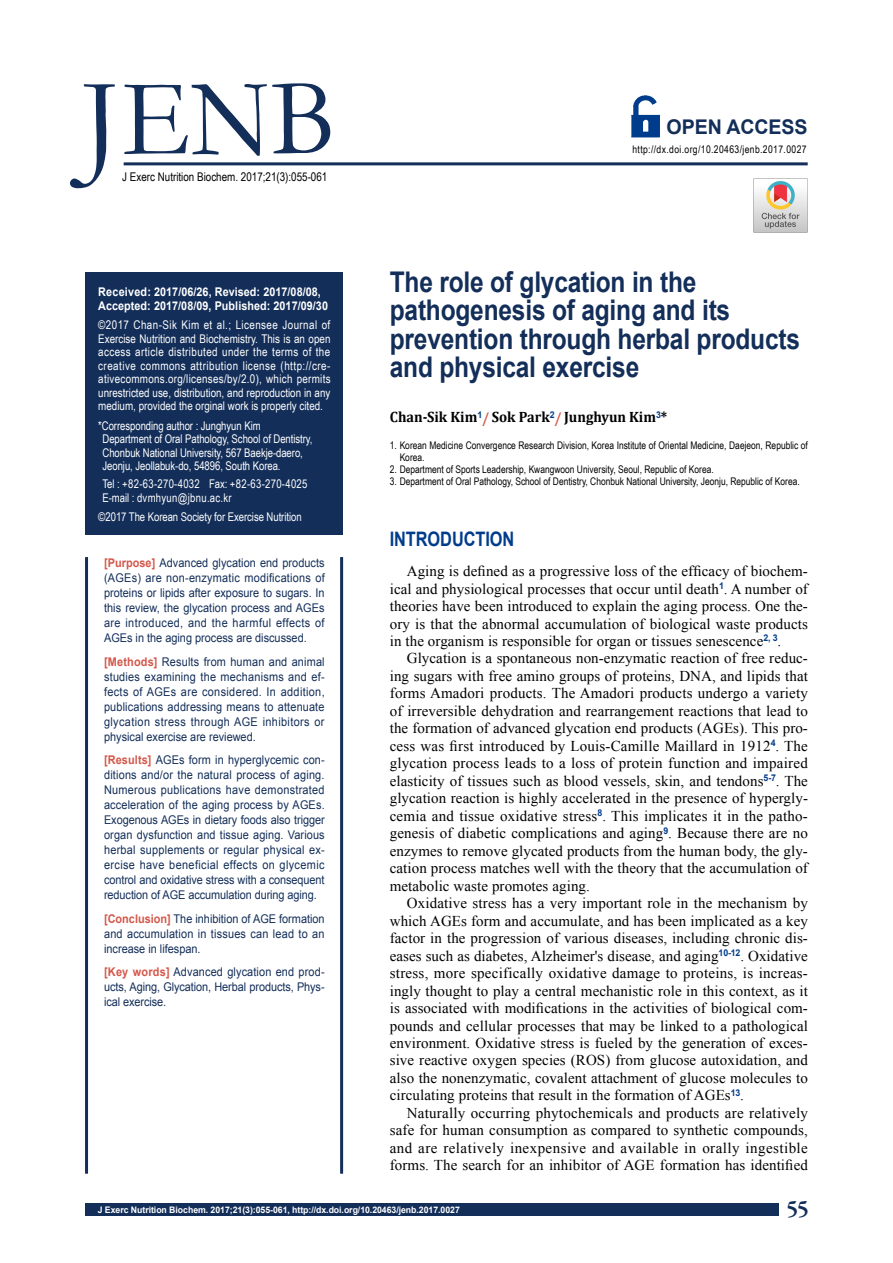
<style>
.page{position:relative;width:893px;height:1263px;background:#fff}
.page>*{position:absolute;margin:0;border:0;box-sizing:border-box;transform-origin:0 0}
.t1{font:700 28.5px/28.5px "Arial";letter-spacing:-.01em;color:#132e59;scale:.86 1}
.t2{font:600 24px "Garamond Premr Pro";color:#132e59}
.t3{font:700 20.25px "Arial";letter-spacing:-.005em;color:#132e59}
.t4{font:700 19.95px "Arial";letter-spacing:-.005em;color:#003c8c;scale:.82 1}
.t5{font:15px/17.4px "Times New Roman";letter-spacing:.005em;color:#000;text-align:justify}
.t6{font:700 15px "Cambria";color:#000;scale:.95 1}
.t7{font:12px/15px "Arial";color:#132e59;text-align:justify;scale:.91 1}
.t8{font:12px/13.5px "Arial Narrow";letter-spacing:-.005em;color:#fff;text-align:justify}
.t9{font:700 12px/13.5px "Arial";letter-spacing:.005em;color:#fff;scale:.9 1}
.t10{font:12px/13.5px "Arial Narrow";letter-spacing:.025em;color:#fff}
.t11{font:12px "Arial Narrow";color:#000}
.t12{font:10.5px/12px "Arial Narrow";color:#000}
.t13{font:10.5px "Arial Narrow";letter-spacing:.035em;color:#000}
.t14{font:700 9px "Arial";letter-spacing:-.005em;color:#fff}
.s1{font-weight:700;color:#d4574a}
.s2{color:#d4574a}
</style>
<div class="page">
<div style="left:85px;top:1203px;width:693px;height:13px;background:#132e59"></div>
<hr style="left:85px;top:557px;width:3px;height:617px;background:#132e59">
<hr style="left:340px;top:557px;width:3px;height:617px;background:#132e59">
<div style="left:85px;top:273px;width:258px;height:262px;background:#132e59"></div>
<img style="left:631px;top:95px;width:29px;height:43px">
<svg style="left:70px;top:84px;width:45px;height:104px"></svg>
<svg style="left:124px;top:83px;width:206px;height:73px"></svg>
<hr style="left:124px;top:162px;width:684px;height:3px;background:#132e59">
<img style="left:753px;top:178px;width:54px;height:54px">
<p class="t11" style="left:122px;top:168px;width:207px">J Exerc Nutrition Biochem. 2017;21(3):055-061</p>
<p class="t9" style="left:98px;top:286px;width:257px">Received: 2017/06/26, Revised: 2017/08/08,<br>Accepted: 2017/08/09, Published: 2017/09/30</p>
<p class="t8" style="left:98px;top:318px;width:234px">©2017 Chan-Sik Kim et al.; Licensee Journal of Exercise Nutrition and Biochemistry. This is an open access article distributed under the terms of the creative commons attribution license (http://cre&shy;ativecommons.org/licenses/by/2.0), which permits unrestricted use, distribution, and reproduction in any medium, provided the orginal work is properly cited.</p>
<p class="t8" style="left:102px;top:418px;width:212px;text-align:left;text-indent:-4px">*Corresponding author : Junghyun Kim Department of Oral Pathology, School of Dentistry, Chonbuk National University, 567 Baekje-daero, Jeonju, Jeollabuk-do, 54896, South Korea.</p>
<p class="t10" style="left:102px;top:477px;width:207px">Tel : +82-63-270-4032 Fax: +82-63-270-4025<br>E-mail : dvmhyun@jbnu.ac.kr</p>
<p class="t8" style="left:98px;top:510px;width:205px">©2017 The Korean Society for Exercise Nutrition</p>
<p class="t7" style="left:104px;top:556px;width:244px"><span class="s1">[Purpose]</span> Advanced glycation end products (AGEs) are non-enzymatic modifications of proteins or lipids after exposure to sugars. In this review, the glycation process and AGEs are introduced, and the harmful effects of AGEs in the aging process are discussed.</p>
<p class="t7" style="left:104px;top:654px;width:244px"><span class="s1">[Methods]</span> Results from human and animal studies examining the mechanisms and ef&shy;fects of AGEs are considered. In addition, publications addressing means to attenuate glycation stress through AGE inhibitors or physical exercise are reviewed.</p>
<p class="t7" style="left:104px;top:753px;width:244px"><span class="s1">[Results]</span> AGEs form in hyperglycemic con&shy;ditions and/or the natural process of aging.<br>Numerous publications have demonstrated acceleration of the aging process by AGEs.<br>Exogenous AGEs in dietary foods also trigger organ dysfunction and tissue aging. Various herbal supplements or regular physical ex&shy;ercise have beneficial effects on glycemic control and oxidative stress with a consequent reduction of AGE accumulation during aging.</p>
<p class="t7" style="left:104px;top:911px;width:244px"><span class="s1">[Conclusion]</span> The inhibition of AGE formation and accumulation in tissues can lead to an increase in lifespan.</p>
<p class="t7" style="left:104px;top:965px;width:244px"><span class="s1">[Key words]</span> Advanced glycation end prod&shy;ucts, Aging, Glycation, Herbal products, Phys&shy;ical exercise.</p>
<h3 class="t3" style="left:666px;top:113px;width:143px">OPEN ACCESS</h3>
<p class="t13" style="left:632px;top:141px;width:176px">http://dx.doi.org/10.20463/jenb.2017.0027</p>
<h1 class="t1" style="left:390px;top:268px;width:479px">The role of glycation in the pathogenesis of aging and its prevention through herbal products and physical exercise</h1>
<p class="t6" style="left:390px;top:408px;width:294px">Chan-Sik Kim<sup>1</sup><span class="s2">/</span> Sok Park<sup>2</sup><span class="s2">/</span> Junghyun Kim<sup>3</sup>*</p>
<p class="t12" style="left:400px;top:439px;width:410px;text-indent:-10px">1. Korean Medicine Convergence Research Division, Korea Institute of Oriental Medicine, Daejeon, Republic of<br>Korea.</p>
<p class="t12" style="left:390px;top:463px;width:325px">2. Department of Sports Leadership, Kwangwoon University, Seoul, Republic of Korea.</p>
<p class="t12" style="left:390px;top:475px;width:411px">3. Department of Oral Pathology, School of Dentistry, Chonbuk National University, Jeonju, Republic of Korea.</p>
<h3 class="t4" style="left:390px;top:526px;width:153px">INTRODUCTION</h3>
<p class="t5" style="left:390px;top:562px;width:420px;text-indent:17px">Aging is defined as a progressive loss of the efficacy of biochem&shy;ical and physiological processes that occur until death<sup>1</sup>. A number of theories have been introduced to explain the aging process. One the&shy;ory is that the abnormal accumulation of biological waste products in the organism is responsible for organ or tissues senescence<sup>2,</sup> <sup>3</sup>.</p>
<p class="t5" style="left:390px;top:649px;width:420px;text-indent:17px">Glycation is a spontaneous non-enzymatic reaction of free reduc&shy;ing sugars with free amino groups of proteins, DNA, and lipids that forms Amadori products. The Amadori products undergo a variety of irreversible dehydration and rearrangement reactions that lead to the formation of advanced glycation end products (AGEs). This pro&shy;cess was first introduced by Louis-Camille Maillard in 1912<sup>4</sup>. The glycation process leads to a loss of protein function and impaired elasticity of tissues such as blood vessels, skin, and tendons<sup>5-7</sup>. The glycation reaction is highly accelerated in the presence of hypergly&shy;cemia and tissue oxidative stress<sup>8</sup>. This implicates it in the patho&shy;genesis of diabetic complications and aging<sup>9</sup>. Because there are no enzymes to remove glycated products from the human body, the gly&shy;cation process matches well with the theory that the accumulation of metabolic waste promotes aging.</p>
<p class="t5" style="left:390px;top:894px;width:420px;text-indent:17px">Oxidative stress has a very important role in the mechanism by which AGEs form and accumulate, and has been implicated as a key factor in the progression of various diseases, including chronic dis&shy;eases such as diabetes, Alzheimer's disease, and aging<sup>10-12</sup>. Oxidative stress, more specifically oxidative damage to proteins, is increas&shy;ingly thought to play a central mechanistic role in this context, as it is associated with modifications in the activities of biological com&shy;pounds and cellular processes that may be linked to a pathological environment. Oxidative stress is fueled by the generation of exces&shy;sive reactive oxygen species (ROS) from glucose autoxidation, and also the nonenzymatic, covalent attachment of glucose molecules to circulating proteins that result in the formation of AGEs<sup>13</sup>.</p>
<p class="t5" style="left:390px;top:1104px;width:420px;text-indent:17px">Naturally occurring phytochemicals and products are relatively safe for human consumption as compared to synthetic compounds, and are relatively inexpensive and available in orally ingestible forms. The search for an inhibitor of AGE formation has identified</p>
<p class="t14" style="left:98px;top:1204px;width:364px">J Exerc Nutrition Biochem. 2017;21(3):055-061, http://dx.doi.org/10.20463/jenb.2017.0027</p>
<h2 class="t2" style="left:786px;top:1194px;width:24px">55</h2>
</div>
